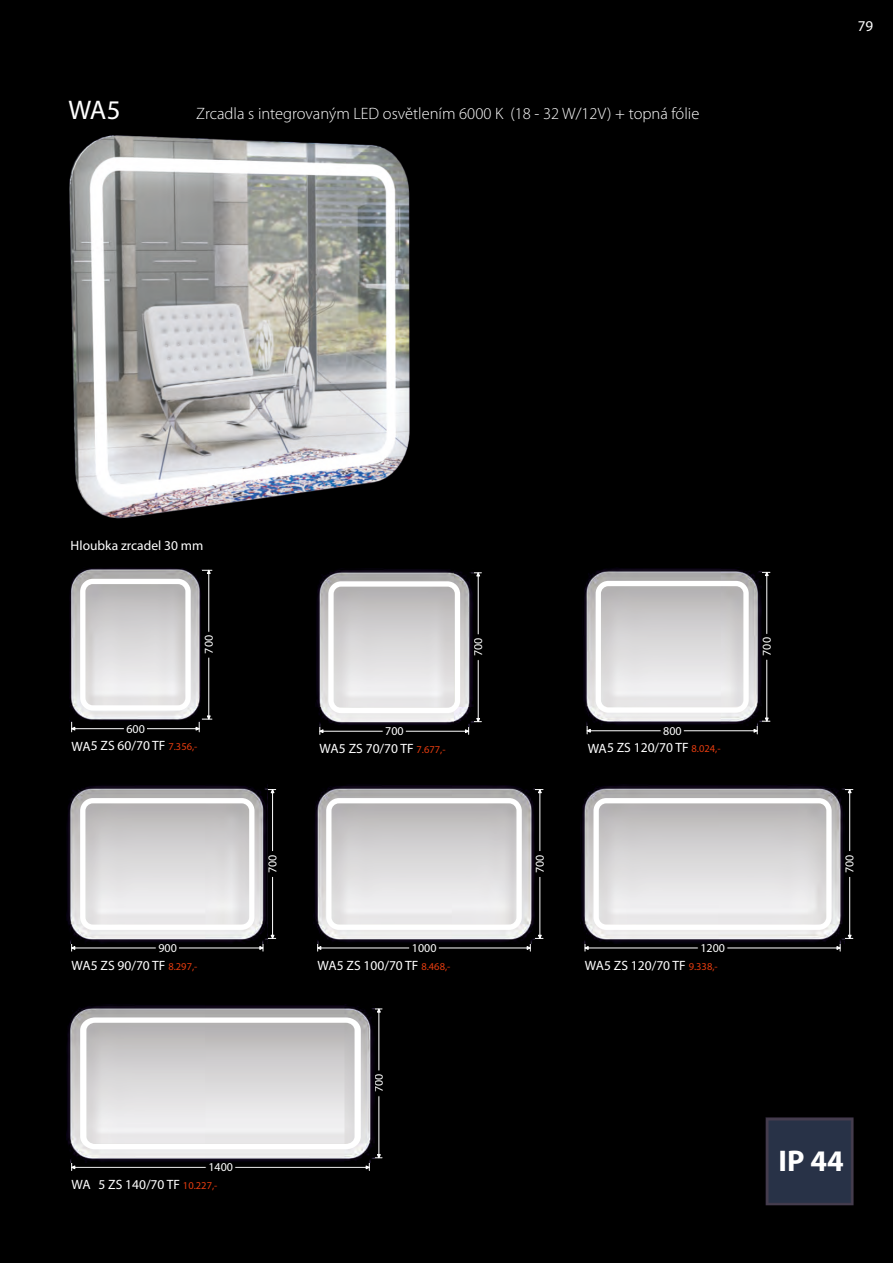
<style>
.page{position:relative;width:893px;height:1263px;background:#000}
.page>*{position:absolute;margin:0;border:0;box-sizing:border-box;transform-origin:0 0}
.t1{font:700 30px "Myriad Pro";color:#fff}
.t2{font:27px "Myriad Pro";color:#fff}
.t3{font:300 16.5px "Myriad Pro";color:#fff}
.t4{font:15px "Myriad Pro";color:#fff}
.t5{font:13.5px "Myriad Pro";color:#fff}
.t6{font:12px "Myriad Pro";color:#fff}
.s1{font-size:10.5px;color:#e53c0f}
</style>
<div class="page">
<img style="left:69px;top:568px;width:133px;height:153px">
<svg style="left:71px;top:570px;width:141px;height:162px;background:#b6b5b6"></svg>
<img style="left:316px;top:569px;width:139px;height:139px">
<svg style="left:319px;top:572px;width:162px;height:162px;background:#b7b5b7"></svg>
<img style="left:583px;top:568px;width:179px;height:158px">
<svg style="left:587px;top:572px;width:183px;height:162px;background:#bbbabb"></svg>
<img style="left:67px;top:785px;width:201px;height:158px">
<svg style="left:71px;top:789px;width:205px;height:162px;background:#bdbcbd"></svg>
<img style="left:313px;top:785px;width:222px;height:141px">
<svg style="left:317px;top:789px;width:226px;height:162px;background:#bfbebf"></svg>
<img style="left:580px;top:785px;width:265px;height:140px">
<svg style="left:584px;top:789px;width:269px;height:162px;background:#c0bfc0"></svg>
<img style="left:69px;top:136px;width:340px;height:382px">
<img style="left:765px;top:1117px;width:88px;height:88px">
<img style="left:67px;top:1004px;width:292px;height:158px">
<svg style="left:71px;top:1008px;width:311px;height:162px;background:#c2c1c2"></svg>
<h2 class="t2" style="left:69px;top:98px;width:53px">WA 5</h2>
<p class="t3" style="left:196px;top:106px;width:505px">Zrcadla s integrovaným LED osvětlením 6000 K (18 - 32 W/12V) + topná fólie</p>
<p class="t4" style="left:858px;top:19px;width:17px">79</p>
<p class="t5" style="left:71px;top:540px;width:134px">Hloubka zrcadel 30 mm</p>
<p class="t6" style="left:126px;top:723px;width:20px">600</p>
<p class="t6" style="left:204px;top:654px;width:20px;rotate:-90deg">700</p>
<p class="t6" style="left:385px;top:726px;width:20px">700</p>
<p class="t6" style="left:473px;top:656px;width:20px;rotate:-90deg">700</p>
<p class="t6" style="left:663px;top:726px;width:20px">800</p>
<p class="t5" style="left:71px;top:740px;width:128px">WA5 ZS 60/70 TF <span class="s1">7.356,-</span></p>
<p class="t5" style="left:320px;top:743px;width:128px">WA5 ZS 70/70 TF <span class="s1">7.677,-</span></p>
<p class="t5" style="left:588px;top:742px;width:134px">WA5 ZS 120/70 TF <span class="s1">8.024,-</span></p>
<p class="t6" style="left:762px;top:656px;width:20px;rotate:-90deg">700</p>
<p class="t6" style="left:158px;top:943px;width:20px">900</p>
<p class="t6" style="left:267px;top:873px;width:20px;rotate:-90deg">700</p>
<p class="t6" style="left:535px;top:873px;width:20px;rotate:-90deg">700</p>
<p class="t6" style="left:412px;top:943px;width:26px">1000</p>
<p class="t5" style="left:71px;top:959px;width:128px">WA5 ZS 90/70 TF <span class="s1">8.297,-</span></p>
<p class="t5" style="left:317px;top:959px;width:134px">WA5 ZS 100/70 TF <span class="s1">8.468,-</span></p>
<p class="t6" style="left:700px;top:943px;width:26px">1200</p>
<p class="t5" style="left:585px;top:959px;width:134px">WA5 ZS 120/70 TF <span class="s1">9.338,-</span></p>
<p class="t6" style="left:845px;top:873px;width:20px;rotate:-90deg">700</p>
<p class="t6" style="left:208px;top:1162px;width:26px">1400</p>
<p class="t5" style="left:71px;top:1179px;width:148px">WA 5 ZS 140/70 TF <span class="s1">10.227,-</span></p>
<p class="t6" style="left:374px;top:1092px;width:20px;rotate:-90deg">700</p>
<h1 class="t1" style="left:779px;top:1149px;width:67px">IP 44</h1>
</div>
